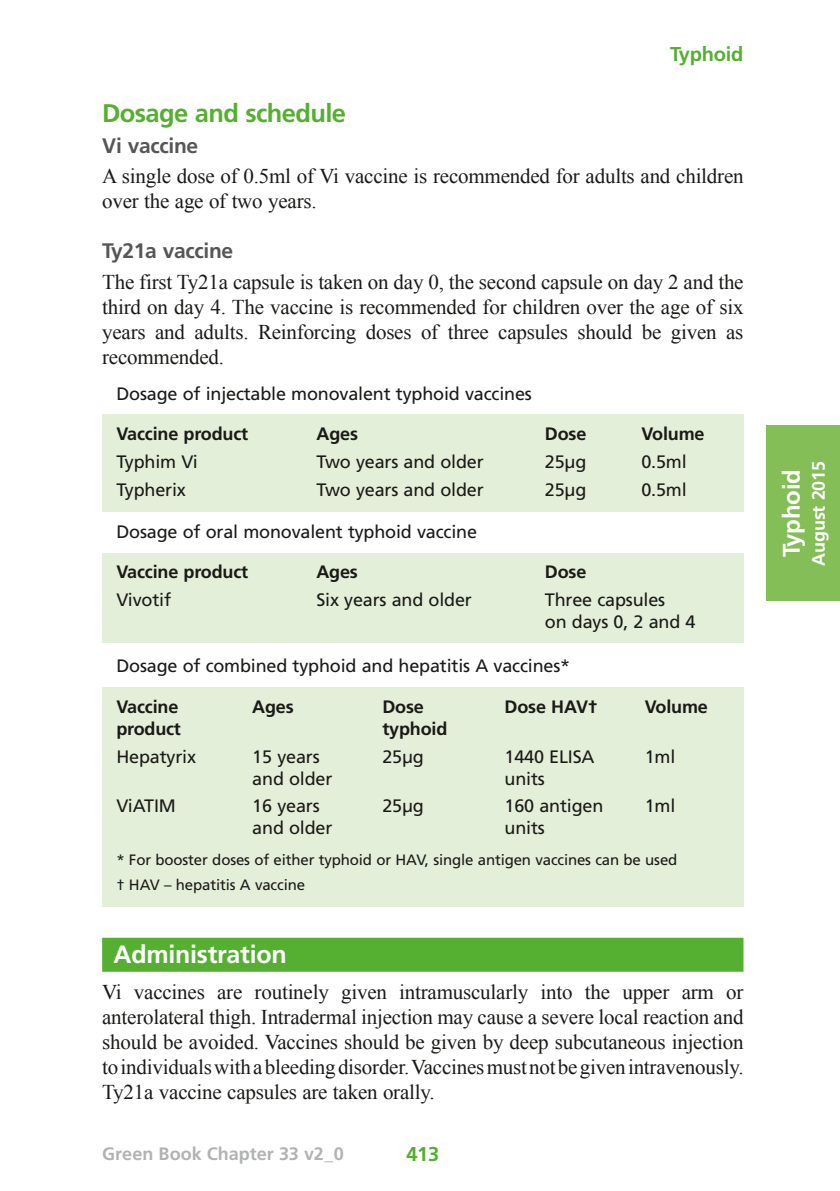
<style>
.page{position:relative;width:840px;height:1191px;background:#fff}
.page>*{position:absolute;margin:0;border:0;box-sizing:border-box;transform-origin:0 0}
.Head_B{font:700 25.6px "Frutiger";letter-spacing:-.025em;color:#55af30}
.Head_A{font:700 25px "Frutiger";letter-spacing:-.01em;color:#fff}
.t1{font:700 24px "Frutiger";letter-spacing:-.01em;color:#fff}
.t2{font:21px/25px "Times New Roman";letter-spacing:-.01em;color:#1a1a18;text-align:justify}
.Head_C_2{font:700 21px "Frutiger";letter-spacing:-.015em;color:#565656}
.t3{font:700 20px "Frutiger";letter-spacing:-.01em;color:#55af30}
.Table_text_1{font:18px "Frutiger";letter-spacing:-.01em;color:#1a1a18}
.Table_text_1-2{font:700 18px "Frutiger";letter-spacing:-.01em;color:#1a1a18}
.t4{font:700 18px "Frutiger";color:#b1b2b3}
.t5{font:700 18px "Frutiger";letter-spacing:-.01em;color:#fff}
.Table_text_1_notes{font:15px/25px "Frutiger";letter-spacing:-.01em;color:#1a1a18}
</style>
<div class="page">
<div style="left:765px;top:425px;width:74px;height:176px;background:#83be57"></div>
<div style="left:102px;top:553px;width:641px;height:90px;background:#e4efd9"></div>
<div style="left:102px;top:687px;width:641px;height:220px;background:#e4efd9"></div>
<div style="left:102px;top:414px;width:641px;height:97px;background:#e4efd9"></div>
<div style="left:102px;top:937px;width:641px;height:34px;background:#55af30"></div>
<p class="t3" style="left:669px;top:42px;width:75px">Typhoid</p>
<p class="Head_B" style="left:102px;top:98px;width:245px">Dosage and schedule</p>
<p class="Head_C_2" style="left:102px;top:133px;width:97px">Vi vaccine</p>
<p class="t2" style="left:102px;top:163px;width:642px">A single dose of 0.5ml of Vi vaccine is recommended for adults and children over the age of two years.</p>
<p class="Head_C_2" style="left:102px;top:239px;width:133px">Ty21a vaccine</p>
<p class="t2" style="left:102px;top:269px;width:642px">The first Ty21a capsule is taken on day 0, the second capsule on day 2 and the third on day 4. The vaccine is recommended for children over the age of six years and adults. Reinforcing doses of three capsules should be given as recommended.</p>
<p class="Table_text_1" style="left:116px;top:383px;width:417px">Dosage of injectable monovalent typhoid vaccines</p>
<p class="Table_text_1-2" style="left:116px;top:423px;width:133px">Vaccine product</p>
<p class="Table_text_1-2" style="left:316px;top:423px;width:43px">Ages</p>
<p class="Table_text_1-2" style="left:544px;top:423px;width:43px">Dose</p>
<p class="Table_text_1-2" style="left:641px;top:423px;width:65px">Volume</p>
<p class="Table_text_1" style="left:116px;top:451px;width:83px">Typhim Vi</p>
<p class="Table_text_1" style="left:316px;top:451px;width:168px">Two years and older</p>
<p class="Table_text_1" style="left:544px;top:451px;width:43px">25μg</p>
<p class="Table_text_1" style="left:641px;top:451px;width:47px">0.5ml</p>
<p class="Table_text_1" style="left:116px;top:479px;width:71px">Typherix</p>
<p class="Table_text_1" style="left:316px;top:479px;width:168px">Two years and older</p>
<p class="Table_text_1" style="left:544px;top:479px;width:43px">25μg</p>
<p class="Table_text_1" style="left:641px;top:479px;width:47px">0.5ml</p>
<p class="Table_text_1" style="left:116px;top:521px;width:362px">Dosage of oral monovalent typhoid vaccine</p>
<p class="Table_text_1-2" style="left:116px;top:561px;width:133px">Vaccine product</p>
<p class="Table_text_1-2" style="left:316px;top:561px;width:43px">Ages</p>
<p class="Table_text_1-2" style="left:544px;top:561px;width:43px">Dose</p>
<p class="Table_text_1" style="left:116px;top:589px;width:56px">Vivotif</p>
<p class="Table_text_1" style="left:316px;top:589px;width:157px">Six years and older</p>
<p class="Table_text_1" style="left:544px;top:589px;width:122px">Three capsules</p>
<p class="Table_text_1" style="left:544px;top:611px;width:152px">on days 0, 2 and 4</p>
<p class="Table_text_1" style="left:116px;top:655px;width:455px">Dosage of combined typhoid and hepatitis A vaccines*</p>
<p class="Table_text_1-2" style="left:116px;top:696px;width:63px">Vaccine</p>
<p class="Table_text_1-2" style="left:252px;top:696px;width:43px">Ages</p>
<p class="Table_text_1-2" style="left:382px;top:696px;width:43px">Dose</p>
<p class="Table_text_1-2" style="left:504px;top:696px;width:95px">Dose HAV†</p>
<p class="Table_text_1-2" style="left:644px;top:696px;width:65px">Volume</p>
<p class="Table_text_1-2" style="left:116px;top:718px;width:66px">product</p>
<p class="Table_text_1-2" style="left:382px;top:718px;width:66px">typhoid</p>
<p class="Table_text_1" style="left:116px;top:745px;width:81px">Hepatyrix</p>
<p class="Table_text_1" style="left:252px;top:745px;width:69px">15 years</p>
<p class="Table_text_1" style="left:382px;top:745px;width:43px">25μg</p>
<p class="Table_text_1" style="left:504px;top:745px;width:91px">1440 ELISA</p>
<p class="Table_text_1" style="left:644px;top:745px;width:32px">1ml</p>
<p class="Table_text_1" style="left:252px;top:767px;width:82px">and older</p>
<p class="Table_text_1" style="left:504px;top:767px;width:42px">units</p>
<p class="Table_text_1" style="left:116px;top:795px;width:61px">ViATIM</p>
<p class="Table_text_1" style="left:252px;top:795px;width:69px">16 years</p>
<p class="Table_text_1" style="left:382px;top:795px;width:43px">25μg</p>
<p class="Table_text_1" style="left:504px;top:795px;width:100px">160 antigen</p>
<p class="Table_text_1" style="left:644px;top:795px;width:32px">1ml</p>
<p class="Table_text_1" style="left:252px;top:817px;width:82px">and older</p>
<p class="Table_text_1" style="left:504px;top:817px;width:42px">units</p>
<p class="Table_text_1_notes" style="left:116px;top:847px;width:562px">* For booster doses of either typhoid or HAV, single antigen vaccines can be used † HAV – hepatitis A vaccine</p>
<p class="Head_A" style="left:113px;top:939px;width:175px">Administration</p>
<p class="t2" style="left:102px;top:979px;width:642px">Vi vaccines are routinely given intramuscularly into the upper arm or anterolateral thigh. Intradermal injection may cause a severe local reaction and should be avoided. Vaccines should be given by deep subcutaneous injection to individuals with a bleeding disorder. Vaccines must not be given intravenously.<br>Ty21a vaccine capsules are taken orally.</p>
<p class="t4" style="left:102px;top:1142px;width:243px">Green Book Chapter 33 v2_0</p>
<p class="t3" style="left:406px;top:1142px;width:34px">413</p>
<p class="t1" style="left:777px;top:557px;width:89px;rotate:-90deg">Typhoid</p>
<p class="t5" style="left:807px;top:565px;width:106px;rotate:-90deg">August 2015</p>
</div>
